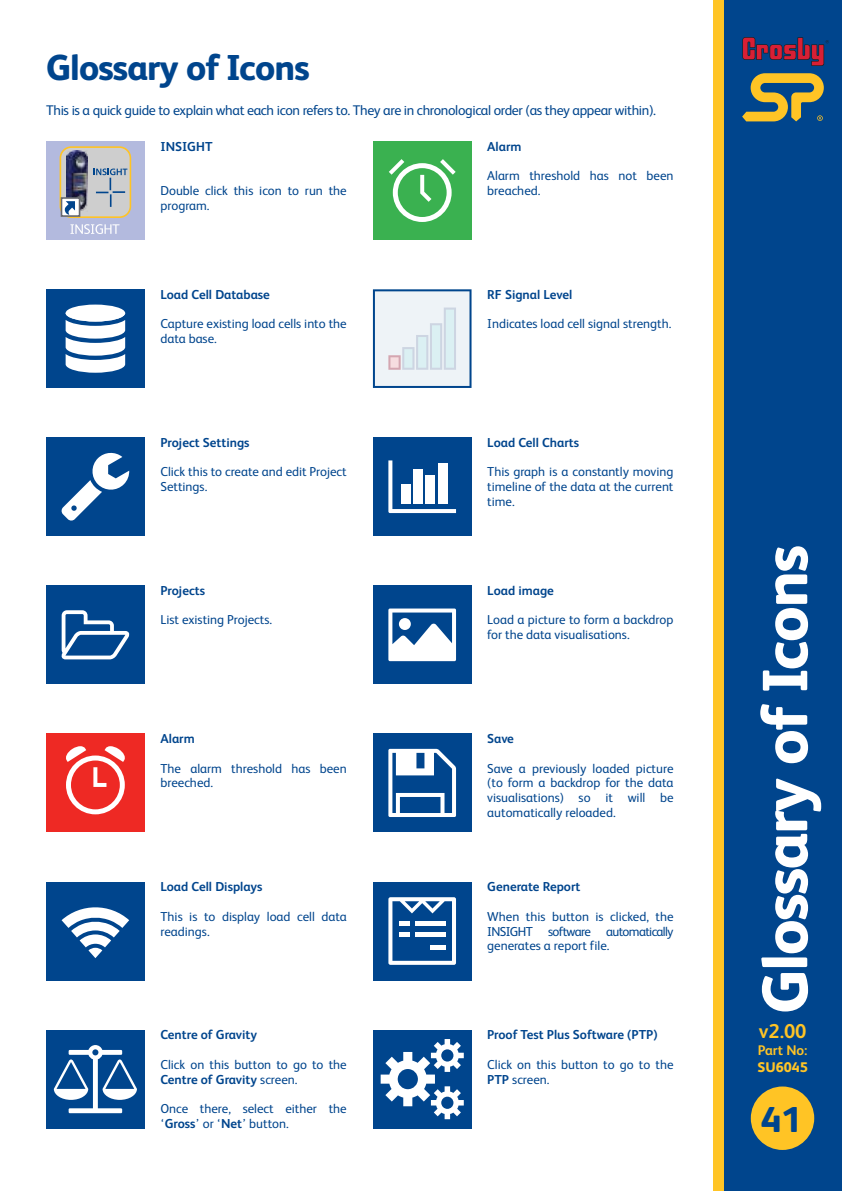
<style>
.page{position:relative;width:842px;height:1191px;background:#fff}
.page>*{position:absolute;margin:0;border:0;box-sizing:border-box;transform-origin:0 0}
.t1{font:800 64px "FS Albert";letter-spacing:-.025em;color:#fff}
.t2{font:800 36px "FS Albert";letter-spacing:-.025em;color:#00458d}
.t3{font:700 20px "FS Albert";color:#ffc425}
.t4{font:14px "FS Albert";letter-spacing:-.025em;color:#00458d}
.t5{font:700 14px "FS Albert";color:#ffc425}
.t6{font:800 14px "FS Albert";color:#ffc425}
.t7{font:13px/14.8px "FS Albert";color:#00458d}
.t8{font:700 13px "FS Albert";color:#00458d}
.s1{font-weight:700}
</style>
<div class="page">
<div style="left:723px;top:0;width:119px;height:1191px;background:#00458d"></div>
<div style="left:713px;top:0;width:10px;height:1191px;background:#ffc425"></div>
<svg style="left:742px;top:73px;width:82px;height:48px"></svg>
<svg style="left:742px;top:37px;width:87px;height:29px"></svg>
<div style="left:751px;top:1086px;width:63px;height:64px;background:#ffc425;border-radius:50%"></div>
<div style="left:46px;top:141px;width:99px;height:99px;background:#b3bade"></div>
<div style="left:60px;top:147px;width:70px;height:70px;background:#cecece;border-radius:11px"></div>
<div style="left:60px;top:146px;width:71px;height:72px;border:2px solid #ffc425;border-radius:11px"></div>
<svg style="left:70px;top:224px;width:50px;height:10px"></svg>
<svg style="left:94px;top:168px;width:33px;height:39px"></svg>
<img style="left:66px;top:150px;width:21px;height:61px">
<div style="left:61px;top:197px;width:19px;height:20px;background:#fff;border:2px solid #676870"></div>
<svg style="left:65px;top:201px;width:10px;height:14px"></svg>
<div style="left:373px;top:141px;width:98px;height:99px;background:#3ab150"></div>
<svg style="left:389px;top:159px;width:67px;height:63px"></svg>
<div style="left:46px;top:733px;width:99px;height:99px;background:#ee2924"></div>
<svg style="left:66px;top:746px;width:59px;height:68px"></svg>
<div style="left:373px;top:733px;width:98px;height:99px;background:#00458d"></div>
<svg style="left:388px;top:749px;width:68px;height:68px"></svg>
<div style="left:46px;top:585px;width:99px;height:99px;background:#00458d"></div>
<svg style="left:61px;top:610px;width:68px;height:49px"></svg>
<div style="left:373px;top:585px;width:98px;height:99px;background:#00458d"></div>
<svg style="left:388px;top:608px;width:68px;height:53px"></svg>
<div style="left:46px;top:437px;width:99px;height:99px;background:#00458d"></div>
<svg style="left:61px;top:452px;width:68px;height:69px"></svg>
<div style="left:373px;top:437px;width:98px;height:99px;background:#00458d"></div>
<svg style="left:388px;top:460px;width:68px;height:53px"></svg>
<div style="left:401px;top:485px;width:9px;height:19px;background:#fff"></div>
<div style="left:413px;top:469px;width:10px;height:35px;background:#fff"></div>
<div style="left:426px;top:476px;width:9px;height:28px;background:#fff"></div>
<div style="left:438px;top:463px;width:9px;height:41px;background:#fff"></div>
<div style="left:46px;top:881px;width:99px;height:99px;background:#00458d"></div>
<svg style="left:62px;top:907px;width:67px;height:51px"></svg>
<div style="left:373px;top:881px;width:98px;height:99px;background:#00458d"></div>
<svg style="left:388px;top:897px;width:68px;height:67px"></svg>
<hr style="left:399px;top:922px;width:11px;height:4px;background:#fff">
<hr style="left:415px;top:922px;width:30px;height:4px;background:#fff">
<div style="left:46px;top:289px;width:99px;height:99px;background:#00458d"></div>
<div style="left:66px;top:304px;width:59px;height:17px;background:#fff;border-radius:50%"></div>
<svg style="left:66px;top:314px;width:59px;height:59px"></svg>
<svg style="left:373px;top:289px;width:98px;height:99px;background:#d8e3ec"></svg>
<div style="left:46px;top:1029px;width:99px;height:99px;background:#00458d"></div>
<svg style="left:54px;top:1045px;width:83px;height:68px"></svg>
<div style="left:373px;top:1029px;width:98px;height:99px;background:#00458d"></div>
<svg style="left:381px;top:1039px;width:83px;height:80px"></svg>
<h2 class="t2" style="left:46px;top:46px;width:265px">Glossary of Icons</h2>
<p class="t4" style="left:46px;top:103px;width:611px">This is a quick guide to explain what each icon refers to. They are in chronological order (as they appear within).</p>
<p class="t8" style="left:160px;top:138px;width:54px">INSIGHT</p>
<p class="t7" style="left:160px;top:183px;width:188px">Double click this icon to run the program.</p>
<p class="t8" style="left:160px;top:287px;width:111px">Load Cell Database</p>
<p class="t7" style="left:160px;top:316px;width:188px">Capture existing load cells into the data base.</p>
<p class="t8" style="left:160px;top:435px;width:91px">Project Settings</p>
<p class="t7" style="left:160px;top:464px;width:188px">Click this to create and edit Project<br>Settings.</p>
<p class="t8" style="left:160px;top:583px;width:46px">Projects</p>
<p class="t7" style="left:160px;top:612px;width:113px">List existing Projects.</p>
<p class="t8" style="left:160px;top:731px;width:36px">Alarm</p>
<p class="t7" style="left:160px;top:760px;width:188px">The alarm threshold has been breeched.</p>
<p class="t8" style="left:160px;top:879px;width:103px">Load Cell Displays</p>
<p class="t7" style="left:160px;top:908px;width:188px">This is to display load cell data readings.</p>
<p class="t8" style="left:160px;top:1027px;width:98px">Centre of Gravity</p>
<p class="t7" style="left:160px;top:1056px;width:188px">Click on this button to go to the<br><span class="s1">Centre of Gravity</span> screen.</p>
<p class="t7" style="left:160px;top:1101px;width:188px">Once there, select either the ‘<span class="s1">Gross</span>’ or ‘<span class="s1">Net</span>’ button.</p>
<p class="t8" style="left:487px;top:138px;width:36px">Alarm</p>
<p class="t7" style="left:487px;top:168px;width:188px">Alarm threshold has not been breached.</p>
<p class="t8" style="left:487px;top:287px;width:87px">RF Signal Level</p>
<p class="t7" style="left:487px;top:316px;width:186px">Indicates load cell signal strength.</p>
<p class="t8" style="left:487px;top:435px;width:93px">Load Cell Charts</p>
<p class="t7" style="left:487px;top:464px;width:188px;text-align:justify">This graph is a constantly moving timeline of the data at the current time.</p>
<p class="t8" style="left:487px;top:583px;width:68px">Load image</p>
<p class="t7" style="left:487px;top:612px;width:188px">Load a picture to form a backdrop for the data visualisations.</p>
<p class="t8" style="left:487px;top:731px;width:28px">Save</p>
<p class="t7" style="left:487px;top:760px;width:188px;text-align:justify">Save a previously loaded picture (to form a backdrop for the data visualisations) so it will be automatically reloaded.</p>
<p class="t8" style="left:487px;top:879px;width:95px">Generate Report</p>
<p class="t7" style="left:487px;top:908px;width:188px;text-align:justify">When this button is clicked, the INSIGHT software automatically generates a report file.</p>
<p class="t8" style="left:487px;top:1027px;width:172px">Proof Test Plus Software (PTP)</p>
<p class="t7" style="left:487px;top:1056px;width:188px">Click on this button to go to the<br><span class="s1">PTP</span> screen.</p>
<h1 class="t1" style="left:748px;top:1014px;width:470px;rotate:-90deg">Glossary of Icons</h1>
<h3 class="t3" style="left:759px;top:1020px;width:49px">v2.00</h3>
<p class="t5" style="left:758px;top:1042px;width:51px">Part No:</p>
<p class="t6" style="left:757px;top:1059px;width:52px">SU6045</p>
<h2 class="t2" style="left:761px;top:1098px;width:42px">41</h2>
</div>
